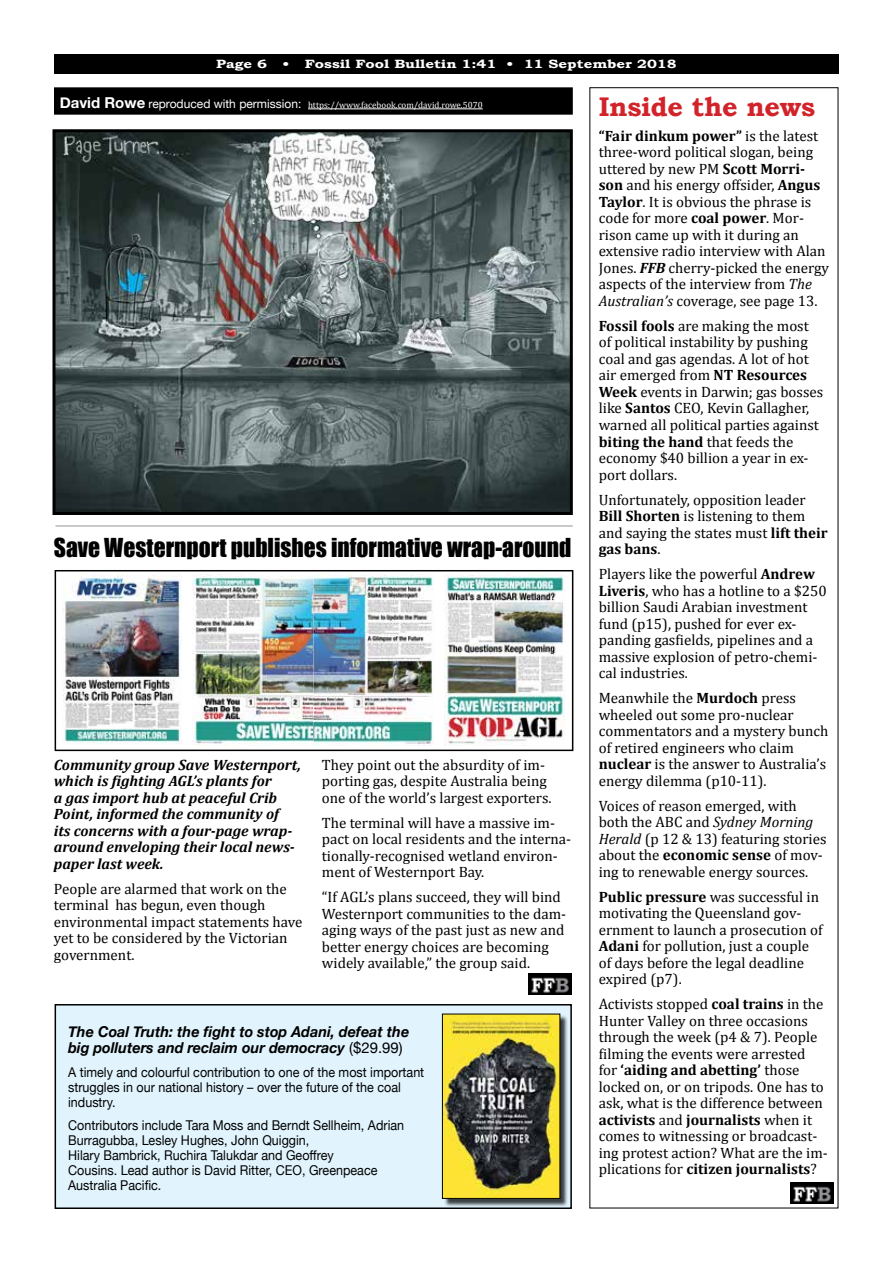
<style>
.page{position:relative;width:893px;height:1263px;background:#fff}
.page>*{position:absolute;margin:0;border:0;box-sizing:border-box;transform-origin:0 0}
.t1{font:700 27px "Bookman Old Style";letter-spacing:-.01em;color:#d2232a}
.t2{font:24px "Impact";color:#000}
.t3{font:15px/16.5px "Cambria";color:#000}
.t4{font:italic 700 15px/16.5px "Cambria";color:#000}
.t5{font:italic 700 15px/16.5px "Helvetica Neue";color:#000;scale:.96 1}
.t6{font:13.5px/15px "Helvetica Neue";color:#000;scale:.93 1}
.t7{font:700 12px "Bookman Old Style";color:#fff;scale:1.25 1}
.t8{font:9px "Cambria";color:#fff}
.s1{font-family:"Helvetica Neue";font-weight:700;font-size:15px}
.s2{font-family:"Helvetica Neue";font-size:12px}
.s3{font-weight:400;font-style:normal}
.s4{font-weight:700}
.s5{font-weight:700;font-style:italic}
.s6{font-style:italic}
</style>
<div class="page">
<div style="left:54px;top:54px;width:785px;height:20px;background:#000"></div>
<div style="left:55px;top:570px;width:518px;height:181px;border:2px solid #000"></div>
<img style="left:63px;top:575px;width:118px;height:169px">
<img style="left:444px;top:575px;width:121px;height:171px">
<img style="left:192px;top:575px;width:242px;height:171px">
<img style="left:790px;top:1183px;width:43px;height:20px">
<div style="left:55px;top:88px;width:517px;height:26px;background:#000"></div>
<hr style="left:308px;top:109px;width:175px;height:1px;background:#fff">
<div style="left:54px;top:87px;width:519px;height:28px;border:2px solid #000"></div>
<hr style="left:56px;top:526px;width:517px;height:1px;background:#939598">
<div style="left:55px;top:1005px;width:516px;height:203px;background:#e1f4fd"></div>
<div style="left:55px;top:1004px;width:517px;height:205px;border:2px solid #000"></div>
<div style="left:444px;top:1015px;width:125px;height:192px;background:#000;opacity:.75"></div>
<img style="left:444px;top:1016px;width:114px;height:180px">
<div style="left:442px;top:1014px;width:118px;height:184px;border:1px solid #000"></div>
<img style="left:56px;top:133px;width:513px;height:378px">
<div style="left:52px;top:129px;width:521px;height:386px;border:3px solid #000"></div>
<img style="left:529px;top:974px;width:42px;height:20px">
<p class="t7" style="left:216px;top:57px;width:42px">Page 6</p>
<p class="t7" style="left:283px;top:57px;width:317px">• Fossil Fool Bulletin 1:41 • 11 September 2018</p>
<p class="t8" style="left:60px;top:100px;width:424px"><span class="s1">David Rowe</span> <span class="s2">reproduced with permission:</span> https://www.facebook.com/david.rowe.5070</p>
<h2 class="t2" style="left:54px;top:529px;width:519px">Save Westernport publishes informative wrap-around</h2>
<p class="t4" style="left:54px;top:756px;width:249px">Community group Save Westernport, which is fighting AGL’s plants for<br>a gas import hub at peaceful Crib<br>Point, informed the community of<br>its concerns with a four-page wrap&shy;around enveloping their local news&shy;paper last week.</p>
<p class="t3" style="left:54px;top:880px;width:250px">People are alarmed that work on the terminal has begun, even though environmental impact statements have yet to be considered by the Victorian government.</p>
<p class="t3" style="left:322px;top:756px;width:231px">They point out the absurdity of im&shy;porting gas, despite Australia being one of the world’s largest exporters.</p>
<p class="t3" style="left:322px;top:814px;width:251px">The terminal will have a massive im&shy;pact on local residents and the interna&shy;tionally-recognised wetland environ&shy;ment of Westernport Bay.</p>
<p class="t3" style="left:322px;top:889px;width:246px">“If AGL’s plans succeed, they will bind Westernport communities to the dam&shy;aging ways of the past just as new and better energy choices are becoming widely available,” the group said.</p>
<p class="t5" style="left:68px;top:1023px;width:357px">The Coal Truth: the fight to stop Adani, defeat the big polluters and reclaim our democracy <span class="s3">($29.99)</span></p>
<p class="t6" style="left:68px;top:1065px;width:384px">A timely and colourful contribution to one of the most important struggles in our national history – over the future of the coal industry.</p>
<p class="t6" style="left:68px;top:1119px;width:363px">Contributors include Tara Moss and Berndt Sellheim, Adrian Burragubba, Lesley Hughes, John Quiggin,<br>Hilary Bambrick, Ruchira Talukdar and Geoffrey<br>Cousins. Lead author is David Ritter, CEO, Greenpeace Australia Pacific.</p>
<h1 class="t1" style="left:599px;top:91px;width:218px">Inside the news</h1>
<p class="t3" style="left:599px;top:128px;width:232px"><span class="s4">“Fair dinkum power”</span> is the latest three-word political slogan, being uttered by new PM <span class="s4">Scott Morri&shy;son</span> and his energy offsider, <span class="s4">Angus Taylor</span>. It is obvious the phrase is code for more <span class="s4">coal power</span>. Mor&shy;rison came up with it during an extensive radio interview with Alan Jones. <span class="s5">FFB</span> cherry-picked the energy aspects of the interview from <span class="s6">The Australian’s</span> coverage, see page 13.</p>
<p class="t3" style="left:599px;top:318px;width:226px"><span class="s4">Fossil fools</span> are making the most of political instability by pushing coal and gas agendas. A lot of hot air emerged from <span class="s4">NT Resources<br>Week</span> events in Darwin; gas bosses like <span class="s4">Santos</span> CEO, Kevin Gallagher, warned all political parties against <span class="s4">biting the hand</span> that feeds the economy $40 billion a year in ex&shy;port dollars.</p>
<p class="t3" style="left:599px;top:491px;width:231px">Unfortunately, opposition leader<br><span class="s4">Bill Shorten</span> is listening to them and saying the states must <span class="s4">lift their gas bans</span>.</p>
<p class="t3" style="left:599px;top:566px;width:229px">Players like the powerful <span class="s4">Andrew<br>Liveris</span>, who has a hotline to a $250 billion Saudi Arabian investment fund (p15), pushed for ever ex&shy;panding gasfields, pipelines and a massive explosion of petro-chemi&shy;cal industries.</p>
<p class="t3" style="left:599px;top:690px;width:231px">Meanwhile the <span class="s4">Murdoch</span> press wheeled out some pro-nuclear commentators and a mystery bunch of retired engineers who claim <span class="s4">nuclear</span> is the answer to Australia’s energy dilemma (p10-11).</p>
<p class="t3" style="left:599px;top:797px;width:229px">Voices of reason emerged, with both the ABC and <span class="s6">Sydney Morning<br>Herald</span> (p 12 &amp; 13) featuring stories about the <span class="s4">economic sense</span> of mov&shy;ing to renewable energy sources.</p>
<p class="t3" style="left:599px;top:888px;width:225px"><span class="s4">Public pressure</span> was successful in motivating the Queensland gov&shy;ernment to launch a prosecution of<br><span class="s4">Adani</span> for pollution, just a couple of days before the legal deadline expired (p7).</p>
<p class="t3" style="left:599px;top:996px;width:231px">Activists stopped <span class="s4">coal trains</span> in the Hunter Valley on three occasions through the week (p4 &amp; 7). People filming the events were arrested<br>for <span class="s4">‘aiding and abetting’</span> those locked on, or on tripods. One has to ask, what is the difference between <span class="s4">activists</span> and <span class="s4">journalists</span> when it comes to witnessing or broadcast&shy;ing protest action? What are the im&shy;plications for <span class="s4">citizen journalists</span>?</p>
</div>
